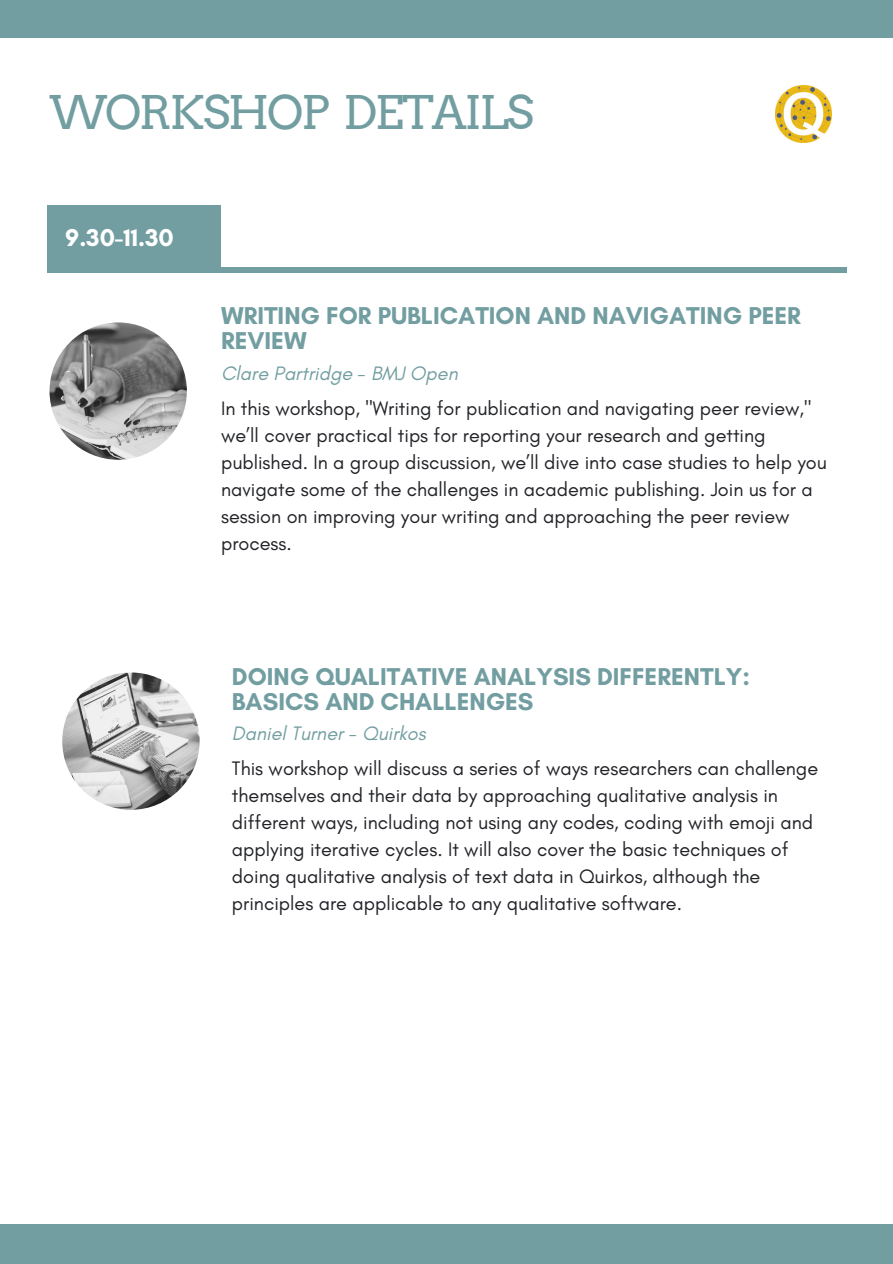
<style>
.page{position:relative;width:893px;height:1264px;background:#fff}
.page>*{position:absolute;margin:0;border:0;box-sizing:border-box;transform-origin:0 0}
.t1{font:46.35px "Arvo";letter-spacing:-.05em;color:#729ea1}
.t2{font:700 24.75px/24.8px "Glacial Indifference";color:#729ea1}
.t3{font:700 24.75px "Glacial Indifference";color:#fff}
.t4{font:19.8px/27px "Glacial Indifference";color:#212227}
.t5{font:italic 19.8px "Glacial Indifference";color:#729ea1}
</style>
<div class="page">
<div style="left:48px;top:268px;width:798px;height:5px;background:#729ea1"></div>
<div style="left:47px;top:205px;width:174px;height:68px;background:#729ea1"></div>
<img style="left:775px;top:86px;width:56px;height:56px">
<img style="left:50px;top:322px;width:137px;height:138px;border-radius:50%">
<img style="left:62px;top:672px;width:137px;height:137px;border-radius:50%">
<div style="left:0;top:1224px;width:892px;height:39px;background:#729ea1"></div>
<div style="left:0;top:0;width:892px;height:38px;background:#729ea1"></div>
<p class="t1" style="left:50px;top:85px;width:486px">WORKSHOP DETAILS</p>
<p class="t3" style="left:65px;top:223px;width:110px">9.30-11.30</p>
<h2 class="t2" style="left:221px;top:303px;width:581px">WRITING FOR PUBLICATION AND NAVIGATING PEER<br>REVIEW</h2>
<h2 class="t5" style="left:221px;top:361px;width:238px">Clare Partridge - BMJ Open</h2>
<p class="t4" style="left:221px;top:394px;width:607px">In this workshop, "Writing for publication and navigating peer review," we’ll cover practical tips for reporting your research and getting published. In a group discussion, we’ll dive into case studies to help you navigate some of the challenges in academic publishing. Join us for a session on improving your writing and approaching the peer review process.</p>
<p class="t2" style="left:232px;top:664px;width:519px">DOING QUALITATIVE ANALYSIS DIFFERENTLY:<br>BASICS AND CHALLENGES</p>
<h2 class="t5" style="left:232px;top:721px;width:195px">Daniel Turner - Quirkos</h2>
<p class="t4" style="left:232px;top:754px;width:587px">This workshop will discuss a series of ways researchers can challenge themselves and their data by approaching qualitative analysis in different ways, including not using any codes, coding with emoji and applying iterative cycles. It will also cover the basic techniques of doing qualitative analysis of text data in Quirkos, although the principles are applicable to any qualitative software.</p>
</div>
